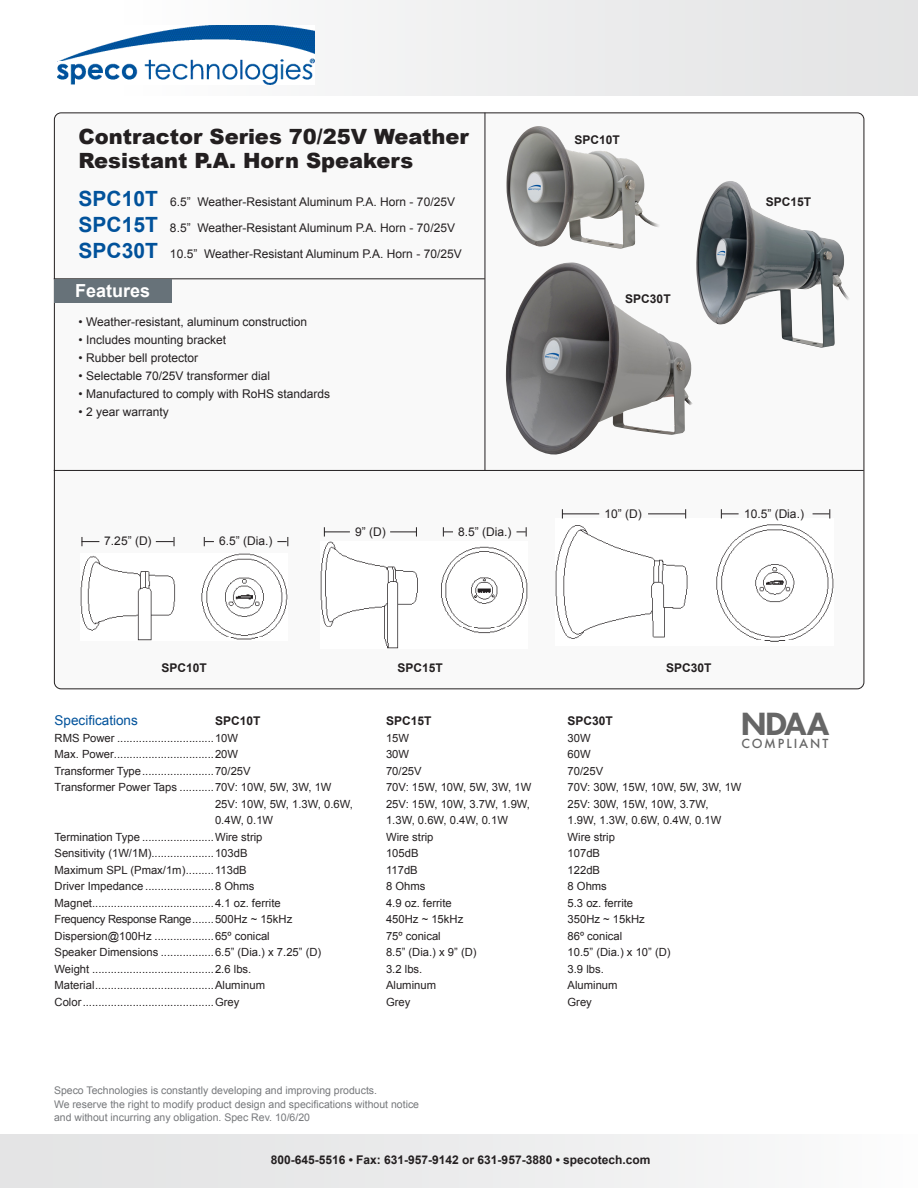
<style>
.page{position:relative;width:918px;height:1188px;background:#fff}
.page>*{position:absolute;margin:0;border:0;box-sizing:border-box;transform-origin:0 0}
.t1{font:800 33.45px "Futura PT";color:#666}
.PRODUCT_NAME{font:900 21px/24px "Arial";color:#231f20}
.t2{font:700 18px "Arial";color:#fff}
.t3{font:500 13.8px "Futura PT";letter-spacing:.14em;color:#666}
.t4{font:13.5px "Arial";color:#01529b}
.model_number{font:12px "Arial";color:#231f20}
.ADDRESS{font:700 12px "Arial";color:#231f20}
.t5{font:11.25px "Arial";color:#231f20}
.t6{font:11.25px "Arial";letter-spacing:-.025em;color:#231f20}
.t7{font:10.5px "Arial";color:#76787b}
.s1{font-weight:700;font-size:21px;color:#01529b}
</style>
<div class="page">
<div style="left:54px;top:113px;width:810px;height:576px;background:#f9f9f9;border-radius:7px"></div>
<div style="left:0;top:0;width:918px;height:96px;background:linear-gradient(to right,#fff,#e2e2e3)"></div>
<img style="left:57px;top:25px;width:257px;height:59px">
<hr style="left:54px;top:279px;width:431px;height:1px;background:#231f20">
<hr style="left:54px;top:470px;width:810px;height:1px;background:#231f20">
<hr style="left:485px;top:113px;width:1px;height:357px;background:#231f20">
<div style="left:54px;top:279px;width:118px;height:24px;background:#677279"></div>
<div style="left:0;top:1134px;width:918px;height:54px;background:linear-gradient(to right,#e0e1e2,#fafafa)"></div>
<img style="left:506px;top:126px;width:153px;height:123px">
<img style="left:696px;top:181px;width:153px;height:167px">
<img style="left:506px;top:262px;width:187px;height:193px">
<img style="left:81px;top:554px;width:206px;height:87px">
<svg style="left:277px;top:537px;width:11px;height:9px"></svg>
<svg style="left:82px;top:537px;width:17px;height:9px"></svg>
<svg style="left:204px;top:537px;width:10px;height:9px"></svg>
<svg style="left:156px;top:537px;width:19px;height:9px"></svg>
<img style="left:321px;top:541px;width:207px;height:108px">
<svg style="left:324px;top:527px;width:26px;height:10px"></svg>
<svg style="left:443px;top:527px;width:10px;height:10px"></svg>
<svg style="left:390px;top:527px;width:27px;height:10px"></svg>
<svg style="left:517px;top:527px;width:10px;height:10px"></svg>
<img style="left:555px;top:524px;width:279px;height:118px">
<hr style="left:562px;top:513px;width:37px;height:1px;background:#231f20">
<hr style="left:648px;top:513px;width:37px;height:1px;background:#231f20">
<svg style="left:721px;top:509px;width:18px;height:10px"></svg>
<svg style="left:813px;top:509px;width:17px;height:10px"></svg>
<p class="PRODUCT_NAME" style="left:79px;top:124px;width:392px">Contractor Series 70/25V Weather<br>Resistant P.A. Horn Speakers</p>
<p class="model_number" style="left:79px;top:194px;width:378px"><span class="s1">SPC10T</span> 6.5” Weather-Resistant Aluminum P.A. Horn - 70/25V</p>
<p class="model_number" style="left:79px;top:220px;width:378px"><span class="s1">SPC15T</span> 8.5” Weather-Resistant Aluminum P.A. Horn - 70/25V</p>
<p class="model_number" style="left:79px;top:246px;width:385px"><span class="s1">SPC30T</span> 10.5” Weather-Resistant Aluminum P.A. Horn - 70/25V</p>
<p class="t2" style="left:75px;top:278px;width:77px">Features</p>
<p class="model_number" style="left:79px;top:314px;width:230px">• Weather-resistant, aluminum construction</p>
<p class="model_number" style="left:79px;top:332px;width:149px">• Includes mounting bracket</p>
<p class="model_number" style="left:79px;top:350px;width:121px">• Rubber bell protector</p>
<p class="model_number" style="left:79px;top:368px;width:193px">• Selectable 70/25V transformer dial</p>
<p class="model_number" style="left:79px;top:386px;width:253px">• Manufactured to comply with RoHS standards</p>
<p class="model_number" style="left:79px;top:404px;width:92px">• 2 year warranty</p>
<p class="model_number" style="left:104px;top:533px;width:49px">7.25” (D)</p>
<p class="model_number" style="left:219px;top:533px;width:55px">6.5” (Dia.)</p>
<p class="model_number" style="left:355px;top:524px;width:32px">9” (D)</p>
<p class="model_number" style="left:458px;top:524px;width:55px">8.5” (Dia.)</p>
<p class="ADDRESS" style="left:575px;top:132px;width:47px">SPC10T</p>
<p class="ADDRESS" style="left:625px;top:291px;width:47px">SPC30T</p>
<p class="ADDRESS" style="left:766px;top:194px;width:47px">SPC15T</p>
<p class="model_number" style="left:604px;top:506px;width:39px">10” (D)</p>
<p class="model_number" style="left:744px;top:505px;width:61px">10.5” (Dia.)</p>
<p class="ADDRESS" style="left:161px;top:660px;width:47px">SPC10T</p>
<p class="ADDRESS" style="left:397px;top:660px;width:47px">SPC15T</p>
<p class="ADDRESS" style="left:666px;top:660px;width:47px">SPC30T</p>
<p class="t1" style="left:740px;top:703px;width:91px">NDAA</p>
<p class="t3" style="left:741px;top:735px;width:88px">COMPLIANT</p>
<p class="t4" style="left:55px;top:712px;width:85px">Specifications</p>
<p class="ADDRESS" style="left:215px;top:713px;width:47px">SPC10T</p>
<p class="ADDRESS" style="left:386px;top:713px;width:47px">SPC15T</p>
<p class="ADDRESS" style="left:568px;top:713px;width:47px">SPC30T</p>
<p class="t5" style="left:55px;top:730px;width:185px">RMS Power ...............................10W</p>
<p class="t5" style="left:386px;top:730px;width:25px">15W</p>
<p class="t5" style="left:568px;top:730px;width:25px">30W</p>
<p class="t5" style="left:55px;top:747px;width:185px">Max. Power................................20W</p>
<p class="t5" style="left:386px;top:747px;width:25px">30W</p>
<p class="t5" style="left:568px;top:747px;width:25px">60W</p>
<p class="t5" style="left:55px;top:763px;width:198px">Transformer Type.......................70/25V</p>
<p class="t5" style="left:386px;top:763px;width:37px">70/25V</p>
<p class="t5" style="left:568px;top:763px;width:37px">70/25V</p>
<p class="t5" style="left:55px;top:780px;width:279px">Transformer Power Taps ...........70V: 10W, 5W, 3W, 1W</p>
<p class="t5" style="left:386px;top:780px;width:147px">70V: 15W, 10W, 5W, 3W, 1W</p>
<p class="t5" style="left:568px;top:780px;width:176px">70V: 30W, 15W, 10W, 5W, 3W, 1W</p>
<p class="t5" style="left:215px;top:796px;width:139px">25V: 10W, 5W, 1.3W, 0.6W,</p>
<p class="t5" style="left:386px;top:796px;width:146px">25V: 15W, 10W, 3.7W, 1.9W,</p>
<p class="t5" style="left:568px;top:796px;width:142px">25V: 30W, 15W, 10W, 3.7W,</p>
<p class="t5" style="left:215px;top:813px;width:60px">0.4W, 0.1W</p>
<p class="t5" style="left:386px;top:813px;width:123px">1.3W, 0.6W, 0.4W, 0.1W</p>
<p class="t5" style="left:568px;top:813px;width:155px">1.9W, 1.3W, 0.6W, 0.4W, 0.1W</p>
<p class="t5" style="left:55px;top:829px;width:209px">Termination Type .......................Wire strip</p>
<p class="t5" style="left:386px;top:829px;width:49px">Wire strip</p>
<p class="t5" style="left:568px;top:829px;width:49px">Wire strip</p>
<p class="t5" style="left:55px;top:846px;width:195px">Sensitivity (1W/1M)....................103dB</p>
<p class="t5" style="left:386px;top:846px;width:34px">105dB</p>
<p class="t5" style="left:568px;top:846px;width:34px">107dB</p>
<p class="t5" style="left:55px;top:862px;width:194px">Maximum SPL (Pmax/1m).........113dB</p>
<p class="t5" style="left:386px;top:862px;width:33px">117dB</p>
<p class="t5" style="left:568px;top:862px;width:34px">122dB</p>
<p class="t5" style="left:55px;top:879px;width:201px">Driver Impedance ......................8 Ohms</p>
<p class="t5" style="left:386px;top:879px;width:41px">8 Ohms</p>
<p class="t5" style="left:568px;top:879px;width:41px">8 Ohms</p>
<p class="t5" style="left:55px;top:895px;width:228px">Magnet.......................................4.1 oz. ferrite</p>
<p class="t5" style="left:386px;top:895px;width:67px">4.9 oz. ferrite</p>
<p class="t5" style="left:568px;top:895px;width:67px">5.3 oz. ferrite</p>
<p class="t6" style="left:55px;top:912px;width:239px">Frequency Response Range.......500Hz ~ 15kHz</p>
<p class="t5" style="left:386px;top:912px;width:79px">450Hz ~ 15kHz</p>
<p class="t5" style="left:568px;top:912px;width:79px">350Hz ~ 15kHz</p>
<p class="t5" style="left:55px;top:928px;width:217px">Dispersion@100Hz ...................65º conical</p>
<p class="t5" style="left:386px;top:928px;width:56px">75º conical</p>
<p class="t5" style="left:568px;top:928px;width:56px">86º conical</p>
<p class="t5" style="left:55px;top:945px;width:268px">Speaker Dimensions .................6.5” (Dia.) x 7.25” (D)</p>
<p class="t5" style="left:386px;top:945px;width:92px">8.5” (Dia.) x 9” (D)</p>
<p class="t5" style="left:568px;top:945px;width:105px">10.5” (Dia.) x 10” (D)</p>
<p class="t5" style="left:55px;top:961px;width:198px">Weight .......................................2.6 lbs.</p>
<p class="t5" style="left:386px;top:961px;width:38px">3.2 lbs.</p>
<p class="t5" style="left:568px;top:961px;width:38px">3.9 lbs.</p>
<p class="t5" style="left:55px;top:978px;width:212px">Material......................................Aluminum</p>
<p class="t5" style="left:386px;top:978px;width:52px">Aluminum</p>
<p class="t5" style="left:568px;top:978px;width:52px">Aluminum</p>
<p class="t5" style="left:55px;top:994px;width:186px">Color..........................................Grey</p>
<p class="t5" style="left:386px;top:994px;width:26px">Grey</p>
<p class="t5" style="left:568px;top:994px;width:26px">Grey</p>
<p class="t7" style="left:54px;top:1083px;width:325px">Speco Technologies is constantly developing and improving products.</p>
<p class="t7" style="left:54px;top:1097px;width:367px">We reserve the right to modify product design and specifications without notice</p>
<p class="t7" style="left:54px;top:1110px;width:258px">and without incurring any obligation. Spec Rev. 10/6/20</p>
<p class="ADDRESS" style="left:271px;top:1152px;width:381px">800-645-5516 • Fax: 631-957-9142 or 631-957-3880 • specotech.com</p>
</div>
